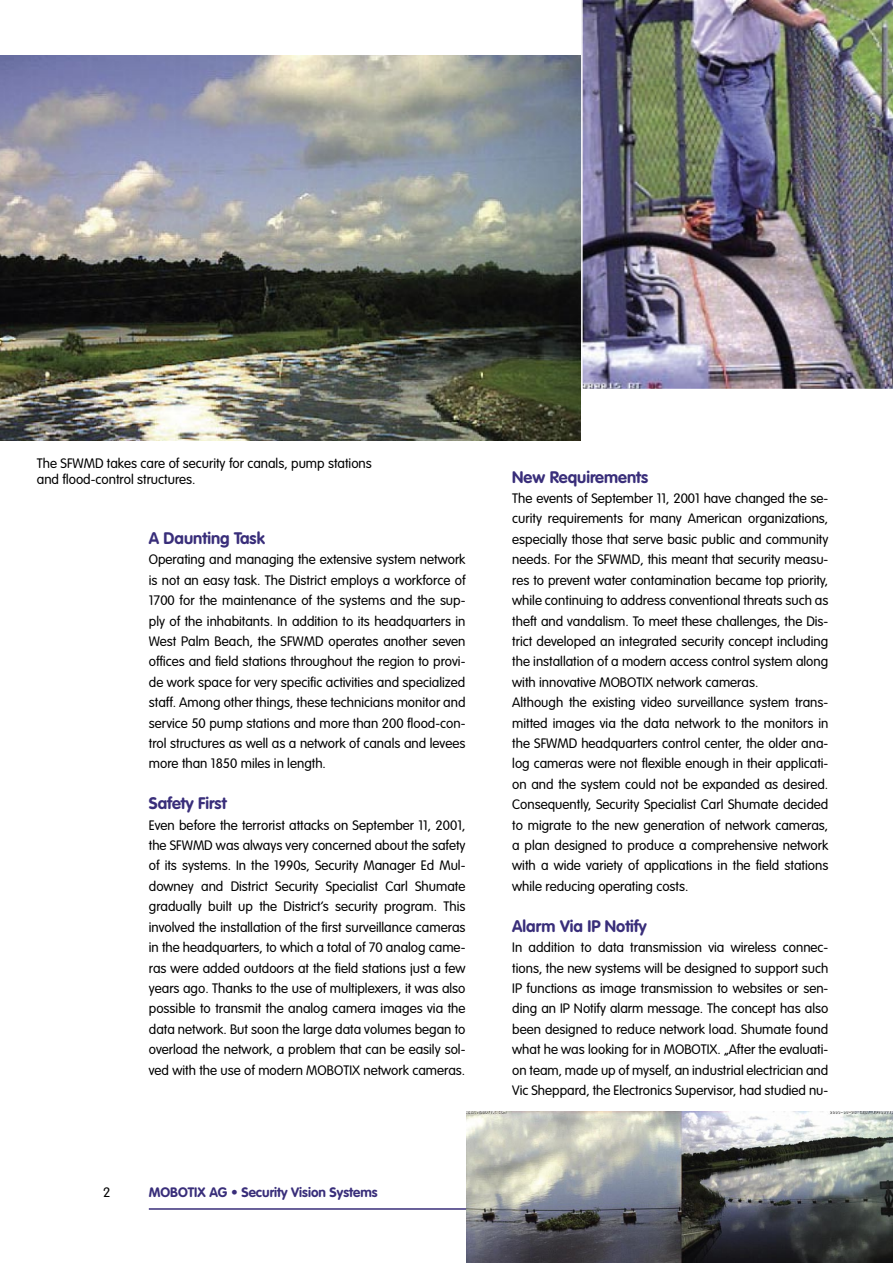
<style>
.page{position:relative;width:893px;height:1263px;background:#fff}
.page>*{position:absolute;margin:0;border:0;box-sizing:border-box;transform-origin:0 0}
.zwischenüberschrift{font:700 16.5px "VAG Rounded";color:#392e7a}
.text{font:300 13.5px/20.4px "VAG Rounded";color:#000;text-align:justify}
.t1{font:700 13.5px "VAG Rounded";color:#392e7a}
</style>
<div class="page">
<img style="left:0;top:55px;width:581px;height:385px">
<svg style="left:148px;top:1208px;width:318px;height:2px"></svg>
<img style="left:581px;top:0;width:312px;height:389px">
<img style="left:466px;top:1111px;width:427px;height:152px">
<p class="text" style="left:37px;top:455px;width:336px;line-height:16.2px">The SFWMD takes care of security for canals, pump stations and flood-control structures.</p>
<p class="zwischenüberschrift" style="left:149px;top:528px;width:118px">A Daunting Task</p>
<p class="text" style="left:149px;top:549px;width:318px">Operating and managing the extensive system network is not an easy task. The District employs a workforce of 1700 for the maintenance of the systems and the sup&shy;ply of the inhabitants. In addition to its headquarters in West Palm Beach, the SFWMD operates another seven offices and field stations throughout the region to provi&shy;de work space for very specific activities and specialized staff. Among other things, these technicians monitor and service 50 pump stations and more than 200 flood-con&shy;trol structures as well as a network of canals and levees more than 1850 miles in length.</p>
<p class="zwischenüberschrift" style="left:149px;top:794px;width:79px">Safety First</p>
<p class="text" style="left:149px;top:815px;width:318px">Even before the terrorist attacks on September 11, 2001, the SFWMD was always very concerned about the safety of its systems. In the 1990s, Security Manager Ed Mul&shy;downey and District Security Specialist Carl Shumate gradually built up the District’s security program. This involved the installation of the first surveillance cameras in the headquarters, to which a total of 70 analog came&shy;ras were added outdoors at the field stations just a few years ago. Thanks to the use of multiplexers, it was also possible to transmit the analog camera images via the data network. But soon the large data volumes began to overload the network, a problem that can be easily sol&shy;ved with the use of modern MOBOTIX network cameras.</p>
<p class="text" style="left:103px;top:1182px;width:9px">2</p>
<p class="t1" style="left:149px;top:1184px;width:230px">MOBOTIX AG • Security Vision Systems</p>
<p class="zwischenüberschrift" style="left:512px;top:467px;width:137px">New Requirements</p>
<p class="text" style="left:512px;top:488px;width:318px">The events of September 11, 2001 have changed the se&shy;curity requirements for many American organizations, especially those that serve basic public and community needs. For the SFWMD, this meant that security measu&shy;res to prevent water contamination became top priority, while continuing to address conventional threats such as theft and vandalism. To meet these challenges, the Dis&shy;trict developed an integrated security concept including the installation of a modern access control system along with innovative MOBOTIX network cameras.</p>
<p class="text" style="left:512px;top:692px;width:318px">Although the existing video surveillance system trans&shy;mitted images via the data network to the monitors in the SFWMD headquarters control center, the older ana&shy;log cameras were not flexible enough in their applicati&shy;on and the system could not be expanded as desired.<br>Consequently, Security Specialist Carl Shumate decided to migrate to the new generation of network cameras, a plan designed to produce a comprehensive network with a wide variety of applications in the field stations while reducing operating costs.</p>
<p class="zwischenüberschrift" style="left:512px;top:916px;width:136px">Alarm Via IP Notify</p>
<p class="text" style="left:512px;top:937px;width:318px">In addition to data transmission via wireless connec&shy;tions, the new systems will be designed to support such IP functions as image transmission to websites or sen&shy;ding an IP Notify alarm message. The concept has also been designed to reduce network load. Shumate found what he was looking for in MOBOTIX. „After the evaluati&shy;on team, made up of myself, an industrial electrician and Vic Sheppard, the Electronics Supervisor, had studied nu-</p>
</div>
